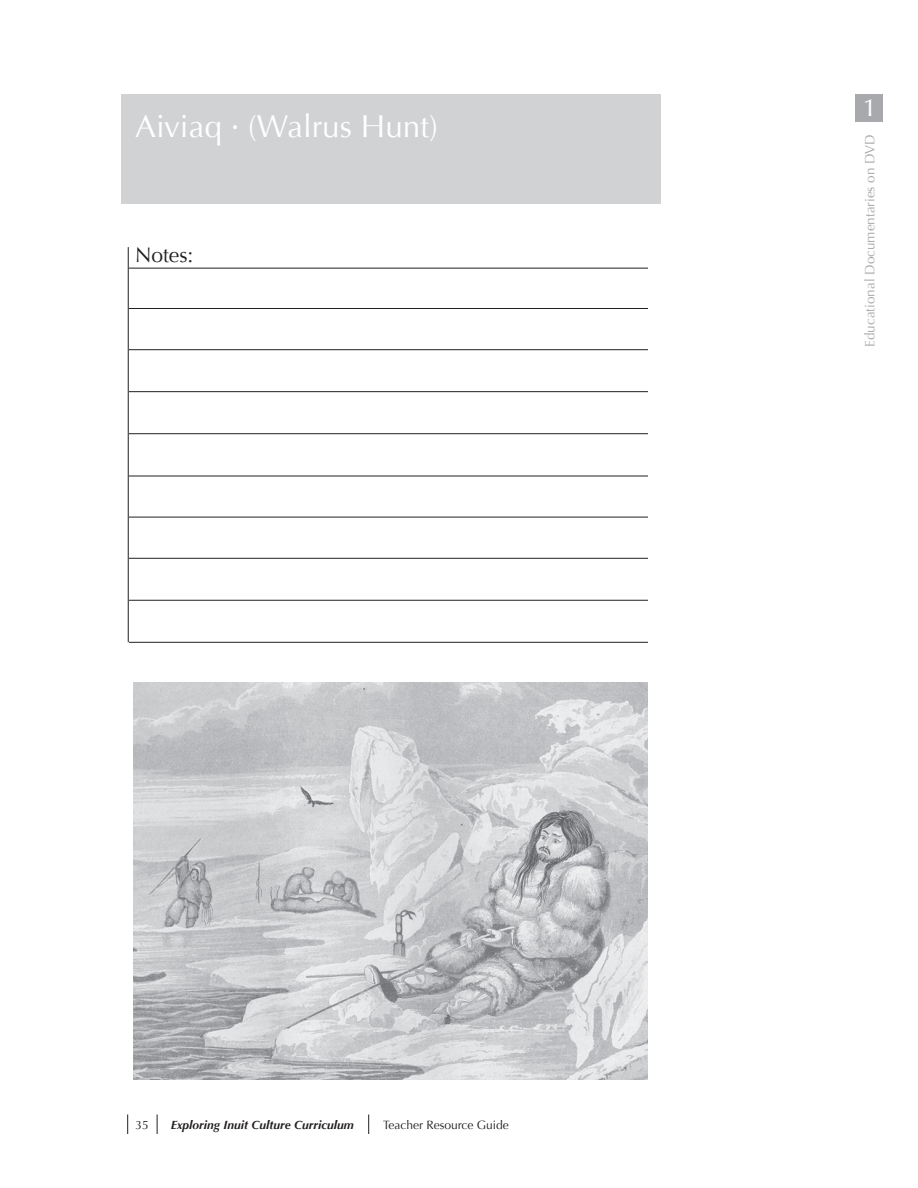
<style>
.page{position:relative;width:918px;height:1188px;background:#fff}
.page>*{position:absolute;margin:0;border:0;box-sizing:border-box;transform-origin:0 0}
.t1{font:31.5px "Optima";color:#fff}
.t2{font:24.3px "Optima";color:#fff;scale:1.11 1}
.t3{font:21px "Optima";color:#231f20}
.t4{font:13.5px "Optima";color:#a8a9ad}
.t5{font:italic 700 12px "Optima";color:#231f20}
.t6{font:12px "Optima";color:#231f20}
</style>
<div class="page">
<img style="left:133px;top:683px;width:515px;height:397px">
<div style="left:856px;top:94px;width:27px;height:28px;background:#a8a9ad"></div>
<div style="left:122px;top:94px;width:540px;height:110px;background:#d1d2d4"></div>
<svg style="left:127px;top:1115px;width:1px;height:19px"></svg>
<svg style="left:368px;top:1115px;width:1px;height:19px"></svg>
<svg style="left:157px;top:1115px;width:1px;height:19px"></svg>
<hr style="left:128px;top:247px;width:1px;height:395px;background:#231f20">
<hr style="left:129px;top:476px;width:519px;height:1px;background:#231f20">
<hr style="left:129px;top:517px;width:519px;height:1px;background:#231f20">
<hr style="left:129px;top:558px;width:519px;height:1px;background:#231f20">
<hr style="left:129px;top:600px;width:519px;height:1px;background:#231f20">
<hr style="left:129px;top:642px;width:519px;height:1px;background:#231f20">
<hr style="left:129px;top:308px;width:519px;height:1px;background:#231f20">
<hr style="left:129px;top:349px;width:519px;height:1px;background:#231f20">
<hr style="left:129px;top:391px;width:519px;height:1px;background:#231f20">
<hr style="left:129px;top:433px;width:519px;height:1px;background:#231f20">
<hr style="left:129px;top:268px;width:519px;height:1px;background:#231f20">
<h1 class="t1" style="left:135px;top:108px;width:304px">Aiviaq · (Walrus Hunt)</h1>
<h3 class="t3" style="left:135px;top:243px;width:60px">Notes:</h3>
<p class="t6" style="left:136px;top:1118px;width:15px">35</p>
<p class="t5" style="left:171px;top:1118px;width:185px">Exploring Inuit Culture Curriculum</p>
<p class="t6" style="left:383px;top:1118px;width:127px">Teacher Resource Guide</p>
<h2 class="t2" style="left:863px;top:94px;width:15px">1</h2>
<p class="t4" style="left:862px;top:347px;width:214px;rotate:-90deg">Educational Documentaries on DVD</p>
</div>
